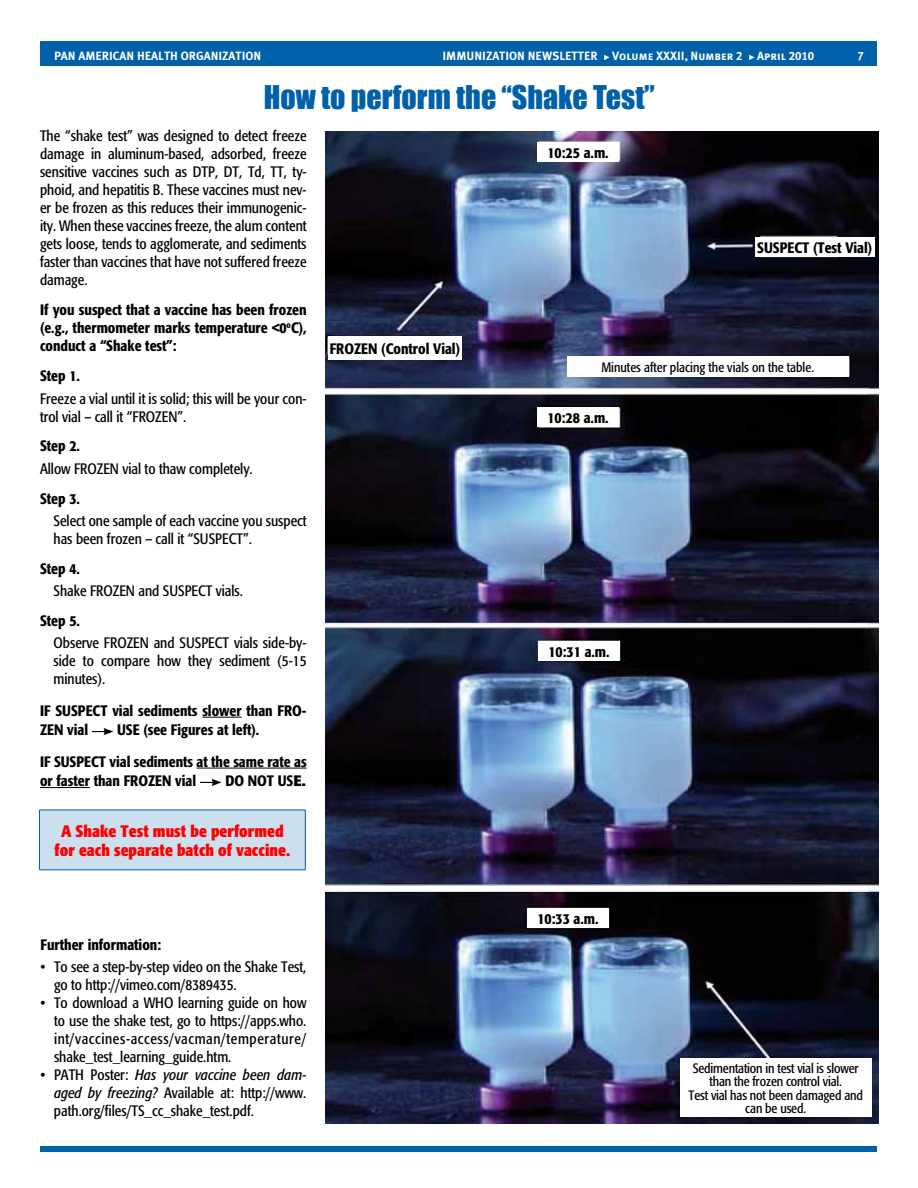
<style>
.page{position:relative;width:918px;height:1188px;background:#fff}
.page>*{position:absolute;margin:0;border:0;box-sizing:border-box;transform-origin:0 0}
.t1{font:30px "Impact";color:#0060a9}
.t2{font:700 condensed 16.5px/19.8px "Formata";color:#f00;text-align:center}
.t3{font:condensed 15px/18px "Formata";color:#000;text-align:justify}
.t4{font:500 condensed 15px/18px "Formata";color:#000}
.t5{font:condensed 13.5px/13.5px "Formata";letter-spacing:-.01em;color:#000;text-align:center}
.t6{font:12px "Meta Plus Bold Caps";color:#fff}
.s1{font-weight:700;font-stretch:normal}
.s2{font-style:italic}
</style>
<div class="page">
<div style="left:40px;top:41px;width:838px;height:25px;background:#0060a9"></div>
<svg style="left:604px;top:55px;width:5px;height:5px"></svg>
<svg style="left:749px;top:55px;width:5px;height:5px"></svg>
<div style="left:40px;top:1146px;width:838px;height:6px;background:#0060a9"></div>
<img style="left:325px;top:131px;width:554px;height:993px">
<hr style="left:202px;top:717px;width:40px;height:1px;background:#000">
<hr style="left:197px;top:768px;width:110px;height:1px;background:#000">
<hr style="left:40px;top:787px;width:50px;height:1px;background:#000">
<svg style="left:92px;top:728px;width:21px;height:7px"></svg>
<svg style="left:200px;top:779px;width:22px;height:7px"></svg>
<div style="left:537px;top:142px;width:82px;height:20px;background:#fff"></div>
<div style="left:537px;top:407px;width:82px;height:20px;background:#fff"></div>
<div style="left:538px;top:641px;width:82px;height:19px;background:#fff"></div>
<div style="left:527px;top:908px;width:82px;height:20px;background:#fff"></div>
<div style="left:755px;top:237px;width:119px;height:19px;background:#fff"></div>
<div style="left:328px;top:337px;width:134px;height:23px;background:#fff"></div>
<div style="left:567px;top:357px;width:282px;height:20px;background:#fff"></div>
<div style="left:680px;top:1059px;width:192px;height:58px;background:#fff"></div>
<div style="left:39px;top:810px;width:266px;height:60px;background:#ccdfee"></div>
<hr style="left:39px;top:810px;width:267px;height:1px;background:#0060a9">
<hr style="left:39px;top:810px;width:1px;height:60px;background:#0060a9">
<hr style="left:305px;top:810px;width:1px;height:60px;background:#0060a9">
<hr style="left:39px;top:870px;width:267px;height:1px;background:#0060a9">
<p class="t6" style="left:54px;top:49px;width:209px">PAN AMERICAN HEALTH ORGANIZATION</p>
<p class="t6" style="left:442px;top:49px;width:373px">IMMUNIZATION NEWSLETTER Volume XXXII, Number 2 April 2010</p>
<p class="t6" style="left:858px;top:49px;width:8px">7</p>
<h1 class="t1" style="left:264px;top:74px;width:393px">How to perform the “Shake Test”</h1>
<p class="t3" style="left:40px;top:127px;width:268px">The “shake test” was designed to detect freeze damage in aluminum-based, adsorbed, freeze sensitive vaccines such as DTP, DT, Td, TT, ty&shy;phoid, and hepatitis B. These vaccines must nev&shy;er be frozen as this reduces their immunogenic&shy;ity. When these vaccines freeze, the alum content gets loose, tends to agglomerate, and sediments faster than vaccines that have not suffered freeze damage.</p>
<p class="t4" style="left:40px;top:301px;width:268px;text-align:justify">If you suspect that a vaccine has been frozen (e.g., thermometer marks temperature &lt;0<sup>o</sup>C), conduct a “Shake test”:</p>
<p class="t4" style="left:40px;top:367px;width:41px">Step 1.</p>
<p class="t3" style="left:40px;top:389px;width:268px">Freeze a vial until it is solid; this will be your con&shy;trol vial – call it “FROZEN”.</p>
<p class="t4" style="left:40px;top:437px;width:41px">Step 2.</p>
<p class="t3" style="left:40px;top:460px;width:214px">Allow FROZEN vial to thaw completely.</p>
<p class="t4" style="left:40px;top:489px;width:41px">Step 3.</p>
<p class="t3" style="left:54px;top:512px;width:255px">Select one sample of each vaccine you suspect has been frozen – call it “SUSPECT”.</p>
<p class="t4" style="left:40px;top:559px;width:41px">Step 4.</p>
<p class="t3" style="left:54px;top:582px;width:191px">Shake FROZEN and SUSPECT vials.</p>
<p class="t4" style="left:40px;top:612px;width:41px">Step 5.</p>
<p class="t3" style="left:54px;top:634px;width:255px">Observe FROZEN and SUSPECT vials side-by&shy;side to compare how they sediment (5-15 minutes).</p>
<p class="t4" style="left:40px;top:701px;width:268px;line-height:19.5px">IF SUSPECT vial sediments slower than FRO-<br>ZEN vial</p>
<p class="t4" style="left:547px;top:143px;width:63px">10:25 a.m.</p>
<p class="t4" style="left:757px;top:238px;width:116px">SUSPECT (Test Vial)</p>
<p class="t4" style="left:330px;top:340px;width:132px">FROZEN (Control Vial)</p>
<p class="t5" style="left:601px;top:361px;width:214px">Minutes after placing the vials on the table.</p>
<p class="t4" style="left:547px;top:409px;width:63px">10:28 a.m.</p>
<p class="t4" style="left:548px;top:642px;width:63px">10:31 a.m.</p>
<p class="t4" style="left:40px;top:714px;width:268px;line-height:31.3px;text-indent:77px">USE (see Figures at left).<br>IF SUSPECT vial sediments at the same rate as</p>
<p class="t4" style="left:40px;top:772px;width:158px">or faster than FROZEN vial</p>
<p class="t4" style="left:225px;top:772px;width:82px">DO NOT US<span class="s1">E.</span></p>
<p class="t2" style="left:55px;top:821px;width:237px">A Shake Test must be performed for each separate batch of vaccine.</p>
<p class="t4" style="left:40px;top:935px;width:122px">Further information:</p>
<p class="t3" style="left:54px;top:958px;width:254px;text-indent:-14px">• To see a step-by-step video on the Shake Test, go to http://vimeo.com/8389435.</p>
<p class="t3" style="left:54px;top:994px;width:254px;text-indent:-14px">• To download a WHO learning guide on how to use the shake test, go to https://apps.who. int/vaccines-access/vacman/temperature/ shake_test_learning_guide.htm.</p>
<p class="t3" style="left:54px;top:1066px;width:254px;text-indent:-13px">• PATH Poster: <span class="s2">Has your vaccine been dam&shy;aged by freezing?</span> Available at: http://www. path.org/files/TS_cc_shake_test.pdf.</p>
<p class="t4" style="left:537px;top:910px;width:63px">10:33 a.m.</p>
<p class="t5" style="left:689px;top:1061px;width:176px">Sedimentation in test vial is slower than the frozen control vial.<br>Test vial has not been damaged and can be used.</p>
</div>
